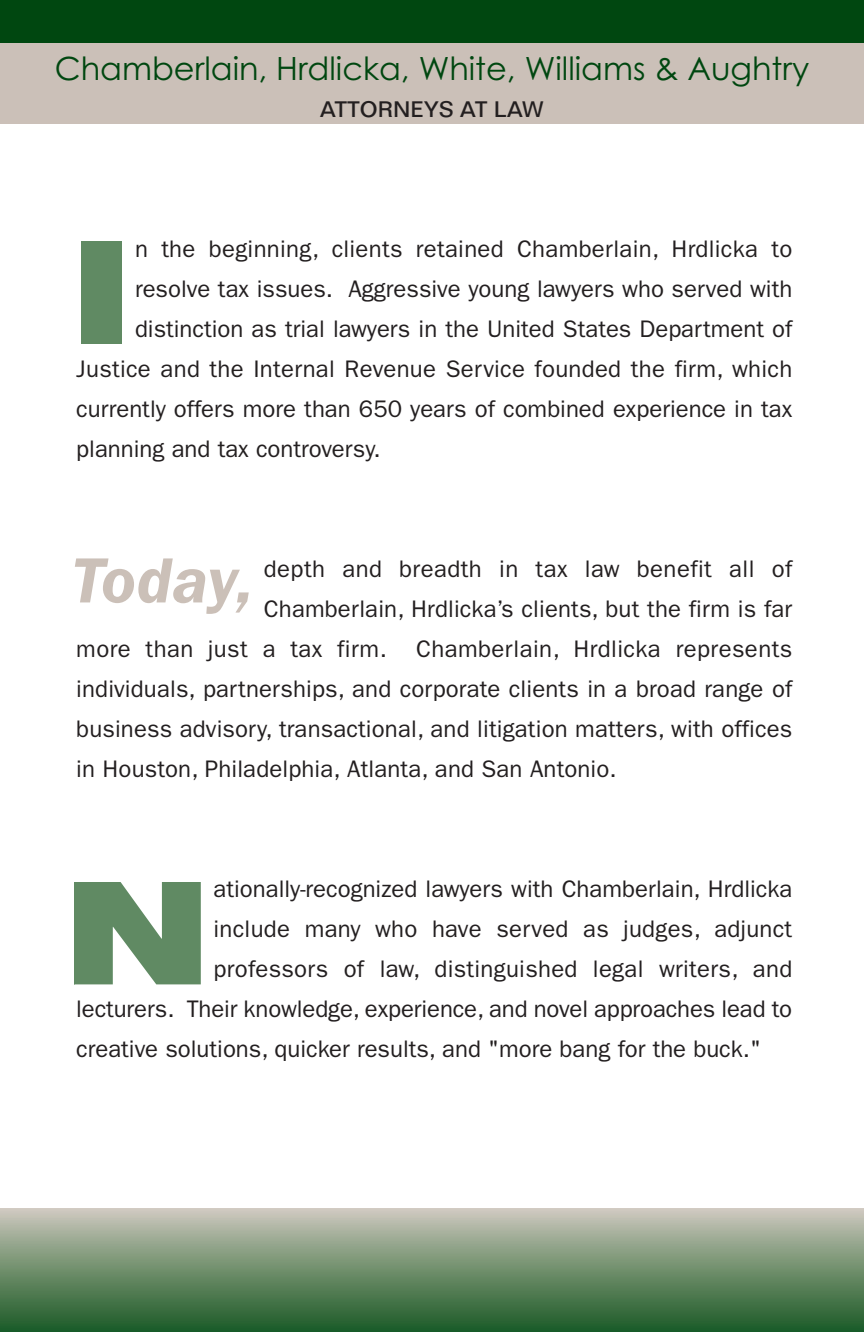
<style>
.page{position:relative;width:864px;height:1332px;background:#fff}
.page>*{position:absolute;margin:0;border:0;box-sizing:border-box;transform-origin:0 0}
.t1{font:italic 600 66px "Franklin Gothic";color:#cbc0b8}
.t2{font:32px "Century Gothic";color:#004710}
.t3{font:24px "Franklin Gothic";letter-spacing:.005em;color:#231f20}
.t4{font:500 22px "Folio BT";color:#231f20}
</style>
<div class="page">
<div style="left:0;top:0;width:864px;height:114px;background:#004710"></div>
<div style="left:0;top:43px;width:864px;height:81px;background:#cbc0b8"></div>
<div style="left:81px;top:241px;width:41px;height:103px;background:#608a63"></div>
<svg style="left:74px;top:882px;width:127px;height:102px"></svg>
<div style="left:0;top:1209px;width:864px;height:123px;background:linear-gradient(to bottom,#cac7ba,#185923)"></div>
<h2 class="t2" style="left:55px;top:50px;width:756px">Chamberlain, Hrdlicka, White, Williams &amp; Aughtry</h2>
<p class="t4" style="left:320px;top:97px;width:225px">ATTORNEYS AT LAW</p>
<p class="t3" style="left:135px;top:240px;width:659px">n the beginning, clients retained Chamberlain, Hrdlicka to</p>
<p class="t3" style="left:135px;top:280px;width:659px">resolve tax issues. Aggressive young lawyers who served with</p>
<p class="t3" style="left:135px;top:320px;width:659px">distinction as trial lawyers in the United States Department of</p>
<p class="t3" style="left:76px;top:360px;width:718px">Justice and the Internal Revenue Service founded the firm, which</p>
<p class="t3" style="left:76px;top:400px;width:718px">currently offers more than 650 years of combined experience in tax</p>
<p class="t3" style="left:76px;top:440px;width:306px">planning and tax controversy.</p>
<h1 class="t1" style="left:72px;top:541px;width:183px">Today,</h1>
<p class="t3" style="left:264px;top:560px;width:530px">depth and breadth in tax law benefit all of</p>
<p class="t3" style="left:264px;top:600px;width:530px">Chamberlain, Hrdlicka’s clients, but the firm is far</p>
<p class="t3" style="left:76px;top:640px;width:717px">more than just a tax firm. Chamberlain, Hrdlicka represents</p>
<p class="t3" style="left:76px;top:680px;width:718px">individuals, partnerships, and corporate clients in a broad range of</p>
<p class="t3" style="left:76px;top:720px;width:718px">business advisory, transactional, and litigation matters, with offices</p>
<p class="t3" style="left:76px;top:760px;width:542px">in Houston, Philadelphia, Atlanta, and San Antonio.</p>
<p class="t3" style="left:214px;top:880px;width:580px">ationally-recognized lawyers with Chamberlain, Hrdlicka</p>
<p class="t3" style="left:214px;top:920px;width:580px">include many who have served as judges, adjunct</p>
<p class="t3" style="left:214px;top:960px;width:580px">professors of law, distinguished legal writers, and</p>
<p class="t3" style="left:76px;top:1000px;width:717px">lecturers. Their knowledge, experience, and novel approaches lead to</p>
<p class="t3" style="left:76px;top:1040px;width:686px">creative solutions, quicker results, and "more bang for the buck."</p>
</div>
